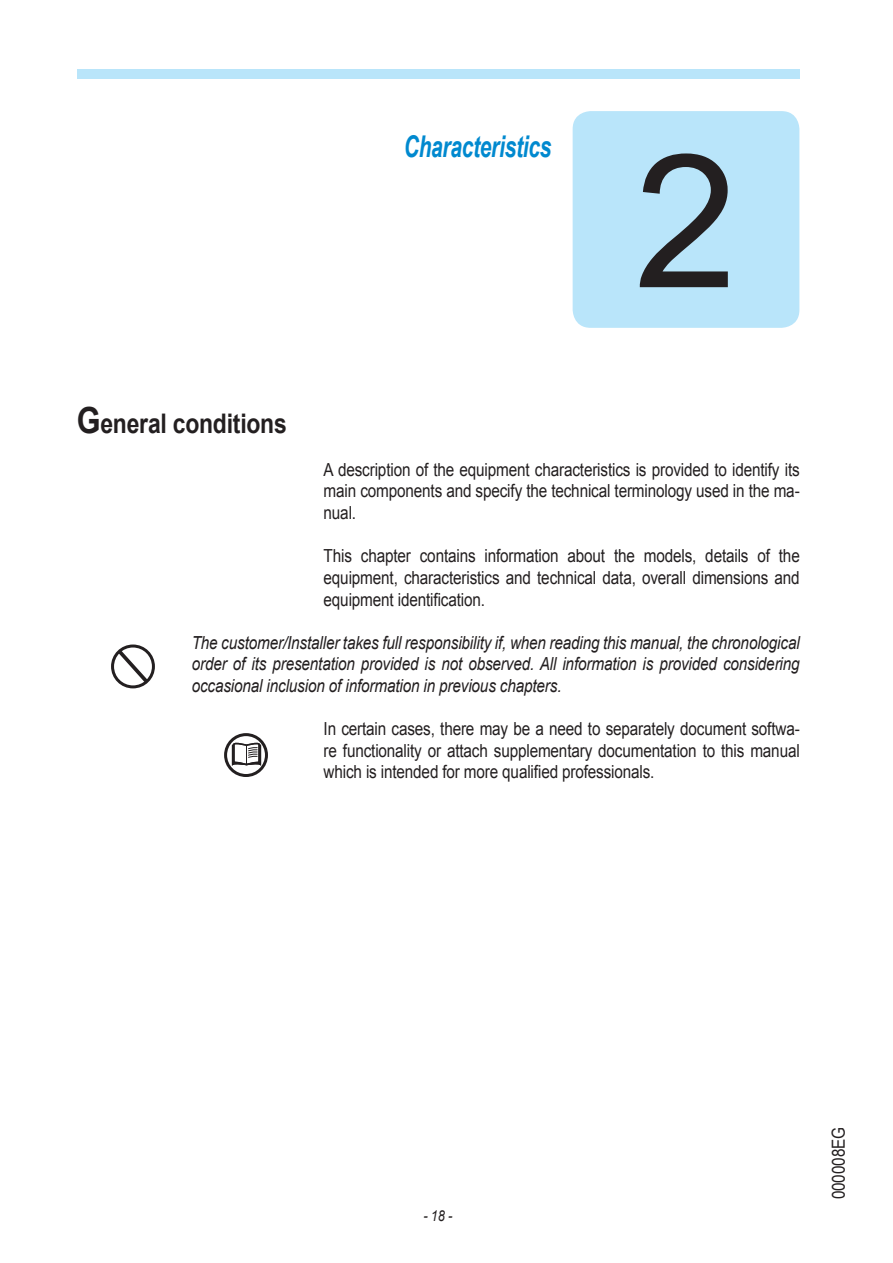
<style>
.page{position:relative;width:893px;height:1263px;background:#fff}
.page>*{position:absolute;margin:0;border:0;box-sizing:border-box;transform-origin:0 0}
.ABB_Manuale_-_Numero{font:186px "Arial";color:#231f20}
.ABB_-_Capitolo{font:italic 700 30px "Arial Narrow";letter-spacing:-.01em;color:#0089cf;scale:.85 1}
.ABB_-_Titolo{font:700 27px "Arial";letter-spacing:-.01em;color:#231f20;scale:.85 1}
.ABB_-_Corpo_testo{font:18px/21.6px "Arial";letter-spacing:-.01em;color:#231f20;text-align:justify;scale:.85 1}
.ABB_-_Note{font:italic 18px/21.6px "Arial";letter-spacing:-.01em;color:#231f20;text-align:justify;scale:.85 1}
.t1{font:italic 15px "Arial";color:#231f20;scale:.85 1}
.s1{font-size:36px}
</style>
<div class="page">
<div style="left:77px;top:70px;width:722px;height:9px;background:#b9e5fa"></div>
<div style="left:573px;top:111px;width:226px;height:217px;background:#b9e5fa;border-radius:18px"></div>
<svg style="left:226px;top:735px;width:40px;height:40px"></svg>
<div style="left:224px;top:733px;width:44px;height:44px;border:3px solid #231f20;border-radius:50%"></div>
<svg style="left:231px;top:742px;width:31px;height:26px"></svg>
<svg style="left:113px;top:646px;width:40px;height:41px"></svg>
<div style="left:111px;top:644px;width:44px;height:44px;border:3px solid #231f20;border-radius:50%"></div>
<svg style="left:118px;top:650px;width:30px;height:33px"></svg>
<p class="ABB_-_Titolo" style="left:77px;top:405px;width:248px"><span class="s1">G</span>eneral conditions</p>
<p class="ABB_-_Capitolo" style="left:404px;top:123px;width:175px">Characteristics</p>
<p class="ABB_Manuale_-_Numero" style="left:634px;top:100px;width:105px">2</p>
<p class="ABB_-_Corpo_testo" style="left:324px;top:459px;width:562px">A description of the equipment characteristics is provided to identify its main components and specify the technical terminology used in the ma&shy;nual.</p>
<p class="ABB_-_Corpo_testo" style="left:324px;top:545px;width:562px">This chapter contains information about the models, details of the equipment, characteristics and technical data, overall dimensions and equipment identification.</p>
<p class="ABB_-_Note" style="left:192px;top:632px;width:717px">The customer/Installer takes full responsibility if, when reading this manual, the chronological order of its presentation provided is not observed. All information is provided considering occasional inclusion of information in previous chapters.</p>
<p class="ABB_-_Corpo_testo" style="left:324px;top:718px;width:562px">In certain cases, there may be a need to separately document softwa&shy;re functionality or attach supplementary documentation to this manual which is intended for more qualified professionals.</p>
<p class="t1" style="left:423px;top:1206px;width:36px">- 18 -</p>
<p class="ABB_-_Corpo_testo" style="left:828px;top:1199px;width:86px;rotate:-90deg">000008EG</p>
</div>
